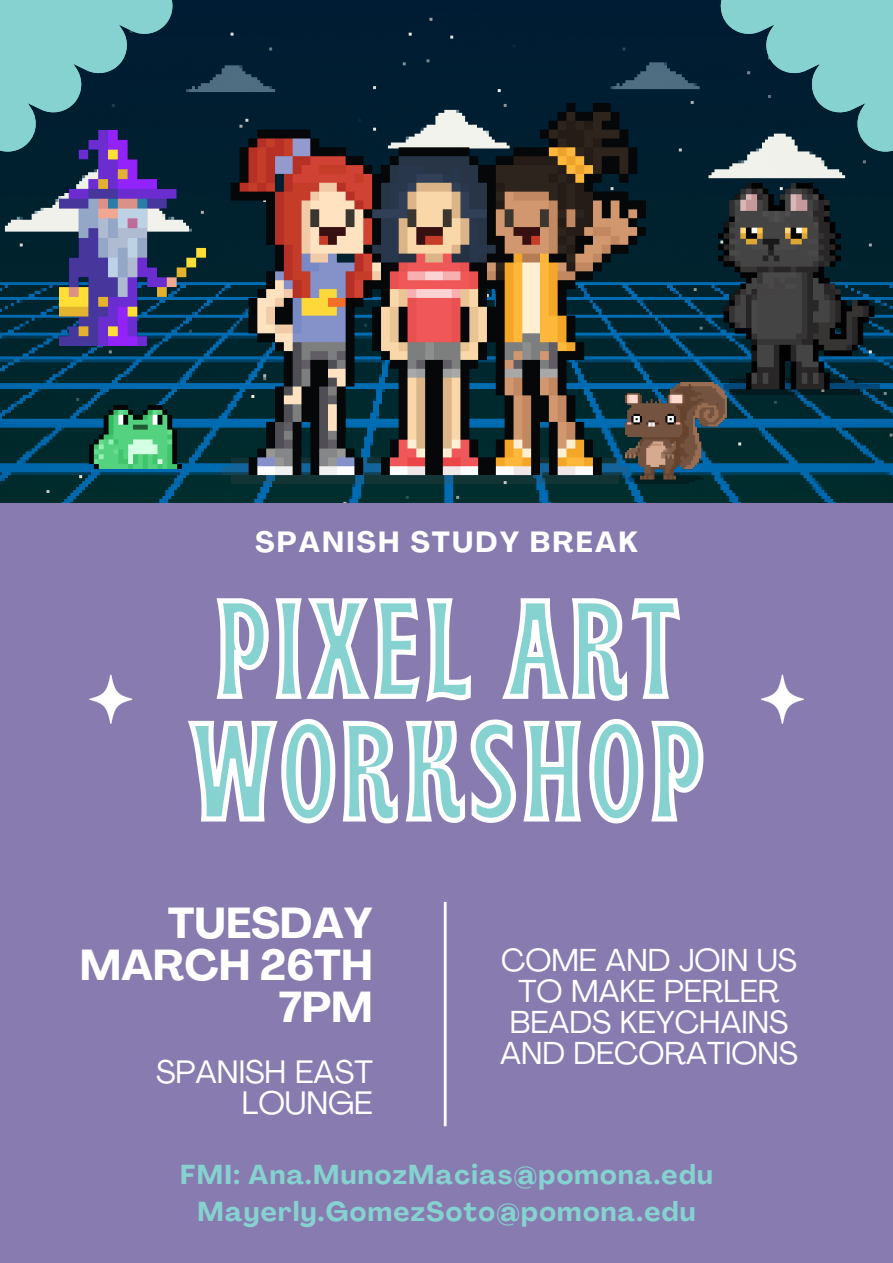
<style>
.page{position:relative;width:893px;height:1263px;background:#887bb0}
.page>*{position:absolute;margin:0;border:0;box-sizing:border-box;transform-origin:0 0}
.t1{font:700 condensed 136.5px/122.6px "Brice";letter-spacing:.05em;color:#85d2d0}
.t2{font:700 42.75px/42.2px "Agrandir";color:#fff;text-align:right}
.t3{font:32.03px/31.5px "Agrandir";color:#fff;text-align:right}
.t4{font:31.35px/30.9px "Agrandir";color:#fff;text-align:center}
.t5{font:700 28.88px "Agrandir";letter-spacing:.075em;color:#fff}
.t6{font:700 27px/37.7px "Agrandir";letter-spacing:.05em;color:#85d2d0;text-align:center}
</style>
<div class="page">
<svg style="left:216px;top:598px;width:464px;height:104px"></svg>
<svg style="left:188px;top:719px;width:516px;height:105px"></svg>
<svg style="left:89px;top:675px;width:43px;height:49px"></svg>
<svg style="left:761px;top:675px;width:42px;height:49px"></svg>
<hr style="left:444px;top:902px;width:2px;height:224px;background:#fff">
<img style="left:0;top:0;width:893px;height:502px">
<svg style="left:718px;top:0;width:175px;height:151px;background:#4d848b"></svg>
<svg style="left:0;top:0;width:175px;height:151px;background:#508a91"></svg>
<img style="left:59px;top:131px;width:146px;height:215px">
<img style="left:89px;top:405px;width:92px;height:63px">
<img style="left:718px;top:184px;width:162px;height:211px">
<img style="left:646px;top:383px;width:80px;height:100px">
<img style="left:222px;top:104px;width:424px;height:380px">
<p class="t5" style="left:255px;top:531px;width:384px">SPANISH STUDY BREAK</p>
<h1 class="t1" style="left:191px;top:601px;width:512px">PIXEL ART<br>WORKSHOP</h1>
<h3 class="t2" style="left:80px;top:906px;width:294px">TUESDAY<br>MARCH 26TH<br>7PM</h3>
<p class="t3" style="left:156px;top:1059px;width:218px">SPANISH EAST<br>LOUNGE</p>
<p class="t4" style="left:500px;top:948px;width:299px">COME AND JOIN US<br>TO MAKE PERLER<br>BEADS KEYCHAINS<br>AND DECORATIONS</p>
<p class="t6" style="left:180px;top:1158px;width:534px">FMI: Ana.MunozMacias@pomona.edu<br>Mayerly.GomezSoto@pomona.edu</p>
</div>
